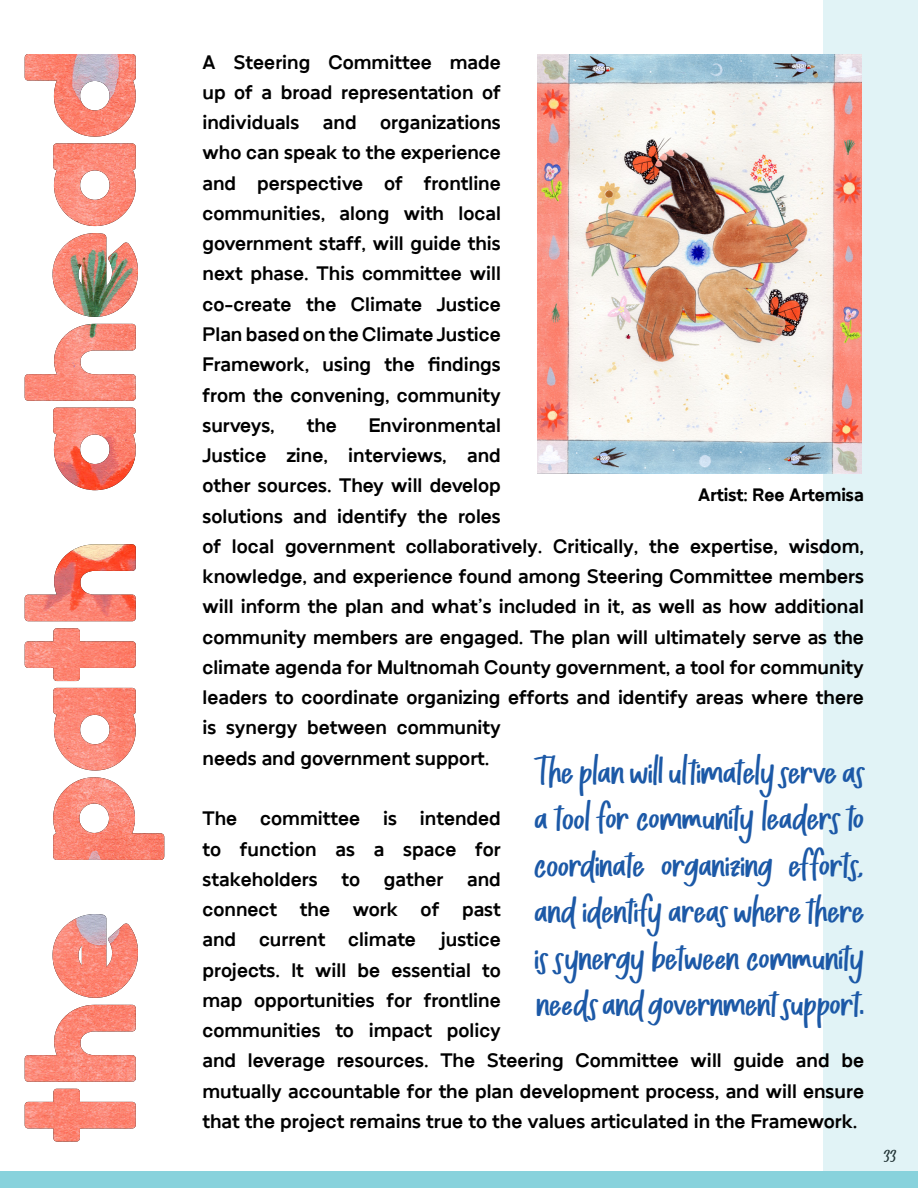
<style>
.page{position:relative;width:918px;height:1188px;background:#fff}
.page>*{position:absolute;margin:0;border:0;box-sizing:border-box;transform-origin:0 0}
.t1{font:36px/46.5px "Chapillada";color:#1c59a7;text-align:justify}
.t2{font:700 19.5px/30.3px "Hellauw";color:#000}
.t3{font:800 18px "Hellauw";color:#000}
.t4{font:18px "Chapillada";color:#000}
</style>
<div class="page">
<div style="left:824px;top:0;width:94px;height:1188px;background:#e1f3f6"></div>
<svg style="left:25px;top:449px;width:139px;height:693px"></svg>
<img style="left:25px;top:54px;width:113px;height:395px">
<img style="left:537px;top:54px;width:324px;height:420px">
<div style="left:0;top:1172px;width:918px;height:16px;background:#88d2dc"></div>
<p class="t2" style="left:202px;top:47px;width:300px;text-align:justify">A Steering Committee made up of a broad representation of individuals and organizations who can speak to the experience and perspective of frontline communities, along with local government staff, will guide this next phase. This committee will co-create the Climate Justice Plan based on the Climate Justice Framework, using the findings from the convening, community surveys,</p>
<p class="t2" style="left:202px;top:410px;width:663px;text-indent:166px">Environmental<br>Justice zine, interviews, and<br>other sources. They will develop<br>solutions and identify the roles<br>of local government collaboratively. Critically, the expertise, wisdom, knowledge, and experience found among Steering Committee members will inform the plan and what’s included in it, as well as how additional community members are engaged. The plan will ultimately serve as the climate agenda for Multnomah County government, a tool for community leaders to coordinate organizing efforts and identify areas where there is synergy between community<br>needs and government support.</p>
<p class="t2" style="left:307px;top:410px;width:32px">the</p>
<p class="t3" style="left:698px;top:484px;width:167px">Artist: Ree Artemisa</p>
<h1 class="t1" style="left:535px;top:750px;width:331px">The plan will ultimately serve as a tool for community leaders to coordinate organizing efforts, and identify areas where there is synergy between community needs and government support.</h1>
<p class="t2" style="left:202px;top:803px;width:663px">The committee is intended<br>to function as a space for<br>stakeholders to gather and<br>connect the work of past<br>and current climate justice<br>projects. It will be essential to<br>map opportunities for frontline<br>communities to impact policy<br>and leverage resources. The Steering Committee will guide and be mutually accountable for the plan development process, and will ensure that the project remains true to the values articulated in the Framework.</p>
<p class="t4" style="left:883px;top:1147px;width:15px">33</p>
</div>
